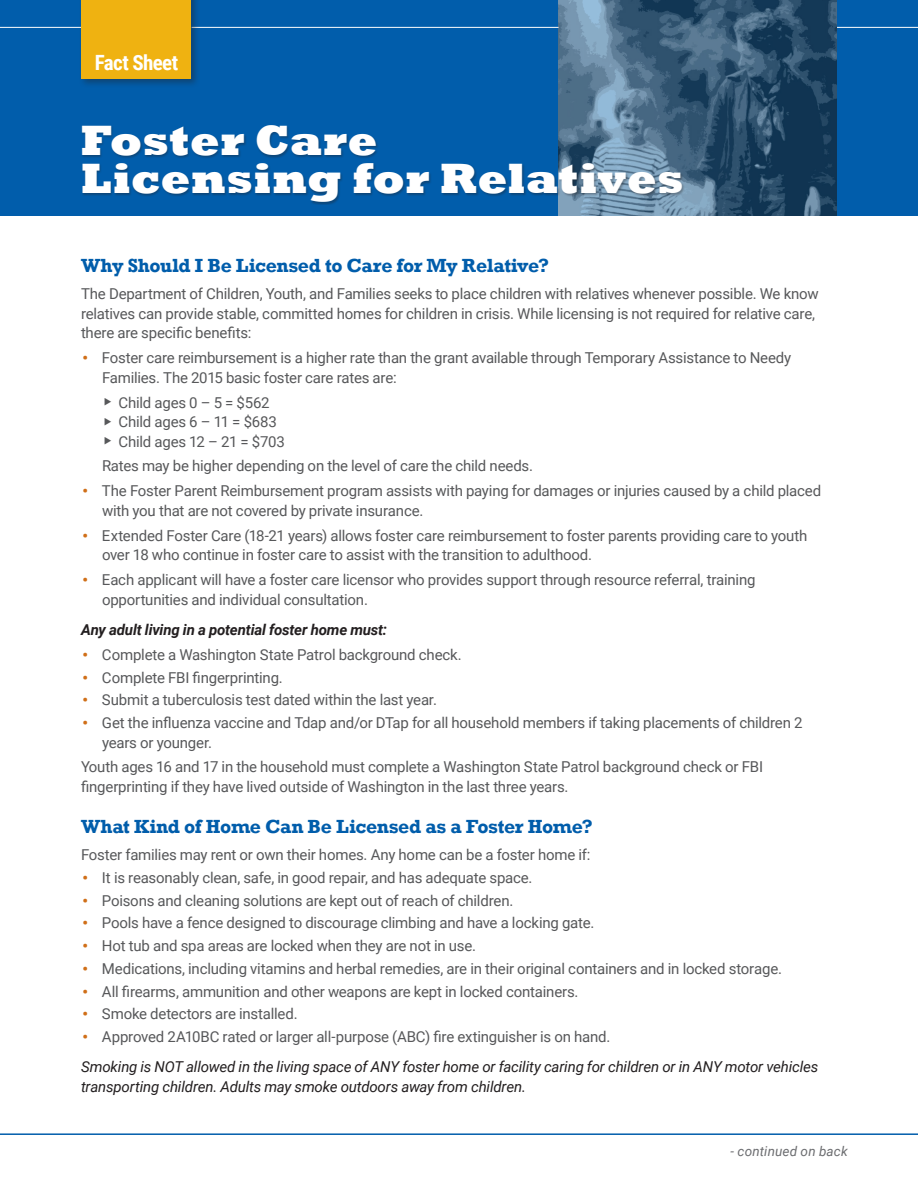
<style>
.page{position:relative;width:918px;height:1188px;background:#fff}
.page>*{position:absolute;margin:0;border:0;box-sizing:border-box;transform-origin:0 0}
.t1{font:800 43.5px/37.5px "Rockwell";letter-spacing:.005em;color:#fff}
.t2{font:700 21px "Roboto Condensed";letter-spacing:-.03em;color:#fff}
.Heads{font:700 19.5px "Rockwell";letter-spacing:-.02em;color:#015dab}
.Bulleted_Copy{font:15px/19.5px "Roboto";letter-spacing:-.015em;color:#57585a}
.t3{font:italic 15px/19.5px "Roboto";letter-spacing:-.01em;color:#231f20}
.t4{font:italic 700 15px "Roboto";letter-spacing:-.015em;color:#231f20}
.Bulleted_Copy-2{font:italic 13.5px "Roboto";letter-spacing:.015em;color:#6c6d70}
.s1{font-weight:900;color:#d06f18}
</style>
<div class="page">
<div style="left:0;top:0;width:918px;height:216px;background:#015dab"></div>
<hr style="left:0;top:1133px;width:918px;height:2px;background:#015dab">
<img style="left:559px;top:0;width:278px;height:216px">
<div style="left:81px;top:125px;width:604px;height:80px;background:#231f20;opacity:.35"></div>
<hr style="left:837px;top:27px;width:81px;height:1px;background:#fff">
<hr style="left:0;top:27px;width:82px;height:1px;background:#fff">
<hr style="left:192px;top:27px;width:367px;height:1px;background:#fff">
<div style="left:79px;top:0;width:122px;height:88px;background:#231f20;opacity:.4"></div>
<div style="left:82px;top:0;width:109px;height:79px;background:#efb211"></div>
<p class="t2" style="left:95px;top:48px;width:85px">Fact Sheet</p>
<p class="t1" style="left:81px;top:123px;width:604px">Foster Care<br>Licensing for Relatives</p>
<p class="Heads" style="left:81px;top:254px;width:470px">Why Should I Be Licensed to Care for My Relative?</p>
<p class="Bulleted_Copy" style="left:81px;top:284px;width:739px">The Department of Children, Youth, and Families seeks to place children with relatives whenever possible. We know relatives can provide stable, committed homes for children in crisis. While licensing is not required for relative care, there are specific benefits:</p>
<p class="Bulleted_Copy" style="left:102px;top:348px;width:691px;text-indent:-20px"><span class="s1">•</span> Foster care reimbursement is a higher rate than the grant available through Temporary Assistance to Needy<br>Families. The 2015 basic foster care rates are:</p>
<p class="Bulleted_Copy" style="left:118px;top:392px;width:153px">Child ages 0 – 5 = $562</p>
<p class="Bulleted_Copy" style="left:118px;top:411px;width:160px">Child ages 6 – 11 = $683</p>
<p class="Bulleted_Copy" style="left:118px;top:431px;width:168px">Child ages 12 – 21 = $703</p>
<p class="Bulleted_Copy" style="left:102px;top:456px;width:433px">Rates may be higher depending on the level of care the child needs.</p>
<p class="Bulleted_Copy" style="left:102px;top:481px;width:721px;text-indent:-20px"><span class="s1">•</span> The Foster Parent Reimbursement program assists with paying for damages or injuries caused by a child placed with you that are not covered by private insurance.</p>
<p class="Bulleted_Copy" style="left:102px;top:525px;width:707px;text-indent:-20px"><span class="s1">•</span> Extended Foster Care (18-21 years) allows foster care reimbursement to foster parents providing care to youth over 18 who continue in foster care to assist with the transition to adulthood.</p>
<p class="Bulleted_Copy" style="left:102px;top:570px;width:655px;text-indent:-20px"><span class="s1">•</span> Each applicant will have a foster care licensor who provides support through resource referral, training opportunities and individual consultation.</p>
<p class="t4" style="left:81px;top:619px;width:308px">Any adult living in a potential foster home must:</p>
<p class="Bulleted_Copy" style="left:82px;top:644px;width:381px"><span class="s1">•</span> Complete a Washington State Patrol background check.</p>
<p class="Bulleted_Copy" style="left:82px;top:667px;width:202px"><span class="s1">•</span> Complete FBI fingerprinting.</p>
<p class="Bulleted_Copy" style="left:82px;top:690px;width:356px"><span class="s1">•</span> Submit a tuberculosis test dated within the last year.</p>
<p class="Bulleted_Copy" style="left:102px;top:712px;width:702px;text-indent:-20px"><span class="s1">•</span> Get the influenza vaccine and Tdap and/or DTap for all household members if taking placements of children 2 years or younger.</p>
<p class="Bulleted_Copy" style="left:81px;top:757px;width:684px">Youth ages 16 and 17 in the household must complete a Washington State Patrol background check or FBI fingerprinting if they have lived outside of Washington in the last three years.</p>
<p class="Heads" style="left:81px;top:815px;width:513px">What Kind of Home Can Be Licensed as a Foster Home?</p>
<p class="Bulleted_Copy" style="left:81px;top:845px;width:511px">Foster families may rent or own their homes. Any home can be a foster home if:</p>
<p class="Bulleted_Copy" style="left:82px;top:867px;width:451px"><span class="s1">•</span> It is reasonably clean, safe, in good repair, and has adequate space.</p>
<p class="Bulleted_Copy" style="left:82px;top:890px;width:432px"><span class="s1">•</span> Poisons and cleaning solutions are kept out of reach of children.</p>
<p class="Bulleted_Copy" style="left:82px;top:913px;width:513px"><span class="s1">•</span> Pools have a fence designed to discourage climbing and have a locking gate.</p>
<p class="Bulleted_Copy" style="left:82px;top:935px;width:395px"><span class="s1">•</span> Hot tub and spa areas are locked when they are not in use.</p>
<p class="Bulleted_Copy" style="left:82px;top:958px;width:701px"><span class="s1">•</span> Medications, including vitamins and herbal remedies, are in their original containers and in locked storage.</p>
<p class="Bulleted_Copy" style="left:82px;top:981px;width:498px"><span class="s1">•</span> All firearms, ammunition and other weapons are kept in locked containers.</p>
<p class="Bulleted_Copy" style="left:82px;top:1004px;width:217px"><span class="s1">•</span> Smoke detectors are installed.</p>
<p class="Bulleted_Copy" style="left:82px;top:1026px;width:529px"><span class="s1">•</span> Approved 2A10BC rated or larger all-purpose (ABC) fire extinguisher is on hand.</p>
<p class="t3" style="left:81px;top:1057px;width:739px">Smoking is NOT allowed in the living space of ANY foster home or facility caring for children or in ANY motor vehicles transporting children. Adults may smoke outdoors away from children.</p>
<p class="Bulleted_Copy-2" style="left:731px;top:1142px;width:119px">- continued on back</p>
</div>
